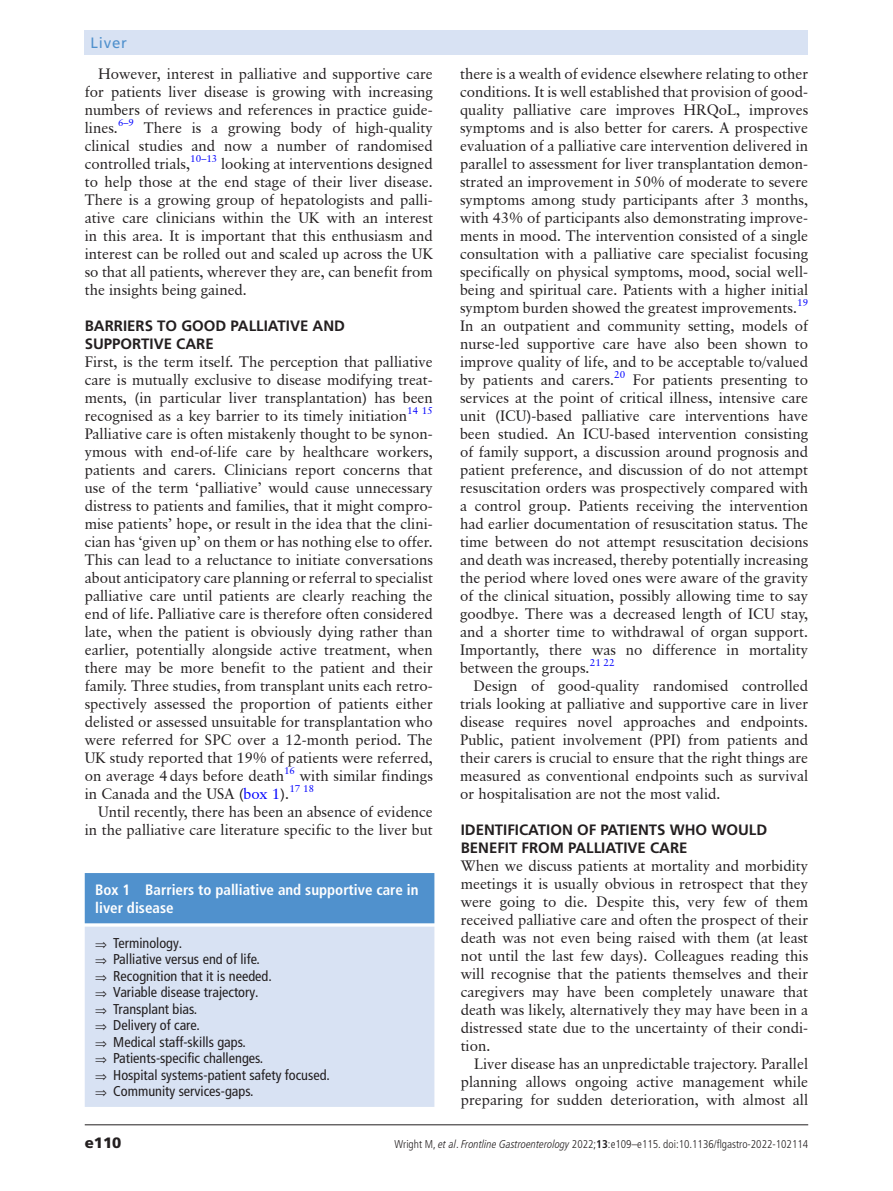
<style>
.page{position:relative;width:893px;height:1191px;background:#fff}
.page>*{position:absolute;margin:0;border:0;box-sizing:border-box;transform-origin:0 0}
.t1{font:15px/18px "Classical Garamond BT";color:#231f20;text-align:justify}
.t2{font:700 15px/18px "Frutiger LT Std";color:#231f20}
.t3{font:700 condensed 15px/18px "Frutiger LT Pro";color:#fff}
.t4{font:15px "Frutiger LT Std";letter-spacing:.055em;color:#5091cd}
.t5{font:900 15px "Frutiger LT Std";color:#231f20}
.t6{font:condensed 14.25px/16.5px "Frutiger LT Pro";color:#231f20}
.t7{font:300 condensed 11.25px "Frutiger LT Pro";color:#231f20}
.t8{font:9.9px "Classical Garamond BT";color:#00f}
.s1{color:#00f}
.s2{font-style:italic}
.s3{font-weight:700}
</style>
<div class="page">
<hr style="left:85px;top:1124px;width:723px;height:1px;background:#231f20">
<div style="left:85px;top:30px;width:723px;height:24px;background:#d8e2f3"></div>
<div style="left:86px;top:873px;width:348px;height:49px;background:#5091cd"></div>
<div style="left:85px;top:873px;width:349px;height:50px;border:2px solid #5091cd"></div>
<div style="left:86px;top:927px;width:348px;height:179px;background:#d8e2f3"></div>
<div style="left:85px;top:926px;width:349px;height:181px;border:2px solid #d8e2f3"></div>
<p class="t4" style="left:90px;top:34px;width:38px">Liver</p>
<p class="t1" style="left:85px;top:64px;width:350px;text-indent:14px">However, interest in palliative and supportive care for patients liver disease is growing with increasing numbers of reviews and references in practice guide&shy;lines.</p>
<p class="t8" style="left:118px;top:117px;width:18px">6–9</p>
<p class="t1" style="left:85px;top:118px;width:350px;text-indent:59px">There is a growing body of high-quality clinical studies and now a number of randomised controlled trials,</p>
<p class="t8" style="left:190px;top:153px;width:29px">10–13</p>
<p class="t1" style="left:85px;top:154px;width:350px;text-indent:136px">looking at interventions designed to help those at the end stage of their liver disease.<br>There is a growing group of hepatologists and palli&shy;ative care clinicians within the UK with an interest in this area. It is important that this enthusiasm and interest can be rolled out and scaled up across the UK so that all patients, wherever they are, can benefit from the insights being gained.</p>
<p class="t2" style="left:85px;top:317px;width:262px">BARRIERS TO GOOD PALLIATIVE AND<br>SUPPORTIVE CARE</p>
<p class="t1" style="left:85px;top:352px;width:350px">First, is the term itself. The perception that palliative care is mutually exclusive to disease modifying treat&shy;ments, (in particular liver transplantation) has been recognised as a key barrier to its timely initiation</p>
<p class="t8" style="left:407px;top:405px;width:27px">14 15</p>
<p class="t1" style="left:85px;top:424px;width:350px">Palliative care is often mistakenly thought to be synon&shy;ymous with end-of-life care by healthcare workers, patients and carers. Clinicians report concerns that use of the term ‘palliative’ would cause unnecessary distress to patients and families, that it might compro&shy;mise patients’ hope, or result in the idea that the clini&shy;cian has ‘given up’ on them or has nothing else to offer.<br>This can lead to a reluctance to initiate conversations about anticipatory care planning or referral to specialist palliative care until patients are clearly reaching the end of life. Palliative care is therefore often considered late, when the patient is obviously dying rather than earlier, potentially alongside active treatment, when there may be more benefit to the patient and their family. Three studies, from transplant units each retro&shy;spectively assessed the proportion of patients either delisted or assessed unsuitable for transplantation who were referred for SPC over a 12-month period. The UK study reported that 19% of patients were referred, on average 4days before death</p>
<p class="t8" style="left:284px;top:765px;width:13px">16</p>
<p class="t1" style="left:300px;top:766px;width:134px">with similar findings</p>
<p class="t1" style="left:85px;top:784px;width:206px">in Canada and the USA (<span class="s1">box 1</span>).</p>
<p class="t8" style="left:289px;top:783px;width:26px">17 18</p>
<p class="t1" style="left:85px;top:802px;width:350px;text-align:right">Until recently, there has been an absence of evidence in the palliative care literature specific to the liver but</p>
<p class="t3" style="left:95px;top:880px;width:325px">Box 1 Barriers to palliative and supportive care in liver disease</p>
<p class="t6" style="left:95px;top:934px;width:236px">⇒ Terminology.<br>⇒ Palliative versus end of life.<br>⇒ Recognition that it is needed.<br>⇒ Variable disease trajectory.<br>⇒ Transplant bias.<br>⇒ Delivery of care.<br>⇒ Medical staff-skills gaps.<br>⇒ Patients-specific challenges.<br>⇒ Hospital systems-patient safety focused. ⇒ Community services-gaps.</p>
<p class="t1" style="left:460px;top:64px;width:350px">there is a wealth of evidence elsewhere relating to other conditions. It is well established that provision of good&shy;quality palliative care improves HRQoL, improves symptoms and is also better for carers. A prospective evaluation of a palliative care intervention delivered in parallel to assessment for liver transplantation demon&shy;strated an improvement in 50% of moderate to severe symptoms among study participants after 3 months, with 43% of participants also demonstrating improve&shy;ments in mood. The intervention consisted of a single consultation with a palliative care specialist focusing specifically on physical symptoms, mood, social well&shy;being and spiritual care. Patients with a higher initial symptom burden showed the greatest improvements.</p>
<p class="t8" style="left:797px;top:297px;width:13px">19</p>
<p class="t1" style="left:460px;top:316px;width:350px">In an outpatient and community setting, models of nurse-led supportive care have also been shown to improve quality of life, and to be acceptable to/valued by patients and carers.</p>
<p class="t8" style="left:614px;top:369px;width:13px">20</p>
<p class="t1" style="left:460px;top:370px;width:350px;text-indent:173px">For patients presenting to services at the point of critical illness, intensive care unit (ICU)-based palliative care interventions have been studied. An ICU-based intervention consisting of family support, a discussion around prognosis and patient preference, and discussion of do not attempt resuscitation orders was prospectively compared with a control group. Patients receiving the intervention had earlier documentation of resuscitation status. The time between do not attempt resuscitation decisions and death was increased, thereby potentially increasing the period where loved ones were aware of the gravity of the clinical situation, possibly allowing time to say goodbye. There was a decreased length of ICU stay, and a shorter time to withdrawal of organ support.<br>Importantly, there was no difference in mortality between the groups.</p>
<p class="t8" style="left:590px;top:657px;width:26px">21 22</p>
<p class="t1" style="left:460px;top:676px;width:350px;text-indent:14px">Design of good-quality randomised controlled trials looking at palliative and supportive care in liver disease requires novel approaches and endpoints.<br>Public, patient involvement (PPI) from patients and their carers is crucial to ensure that the right things are measured as conventional endpoints such as survival or hospitalisation are not the most valid.</p>
<p class="t2" style="left:461px;top:821px;width:308px">IDENTIFICATION OF PATIENTS WHO WOULD<br>BENEFIT FROM PALLIATIVE CARE</p>
<p class="t1" style="left:461px;top:857px;width:349px">When we discuss patients at mortality and morbidity meetings it is usually obvious in retrospect that they were going to die. Despite this, very few of them received palliative care and often the prospect of their death was not even being raised with them (at least not until the last few days). Colleagues reading this will recognise that the patients themselves and their caregivers may have been completely unaware that death was likely, alternatively they may have been in a distressed state due to the uncertainty of their condi&shy;tion.</p>
<p class="t1" style="left:461px;top:1055px;width:349px;text-indent:14px">Liver disease has an unpredictable trajectory. Parallel planning allows ongoing active management while preparing for sudden deterioration, with almost all</p>
<p class="t5" style="left:85px;top:1133px;width:38px">e110</p>
<p class="t7" style="left:394px;top:1137px;width:415px">Wright M, <span class="s2">et al</span>. <span class="s2">Frontline Gastroenterology</span> 2022;<span class="s3">13</span>:e109–e115. doi:10.1136/flgastro-2022-102114</p>
</div>
